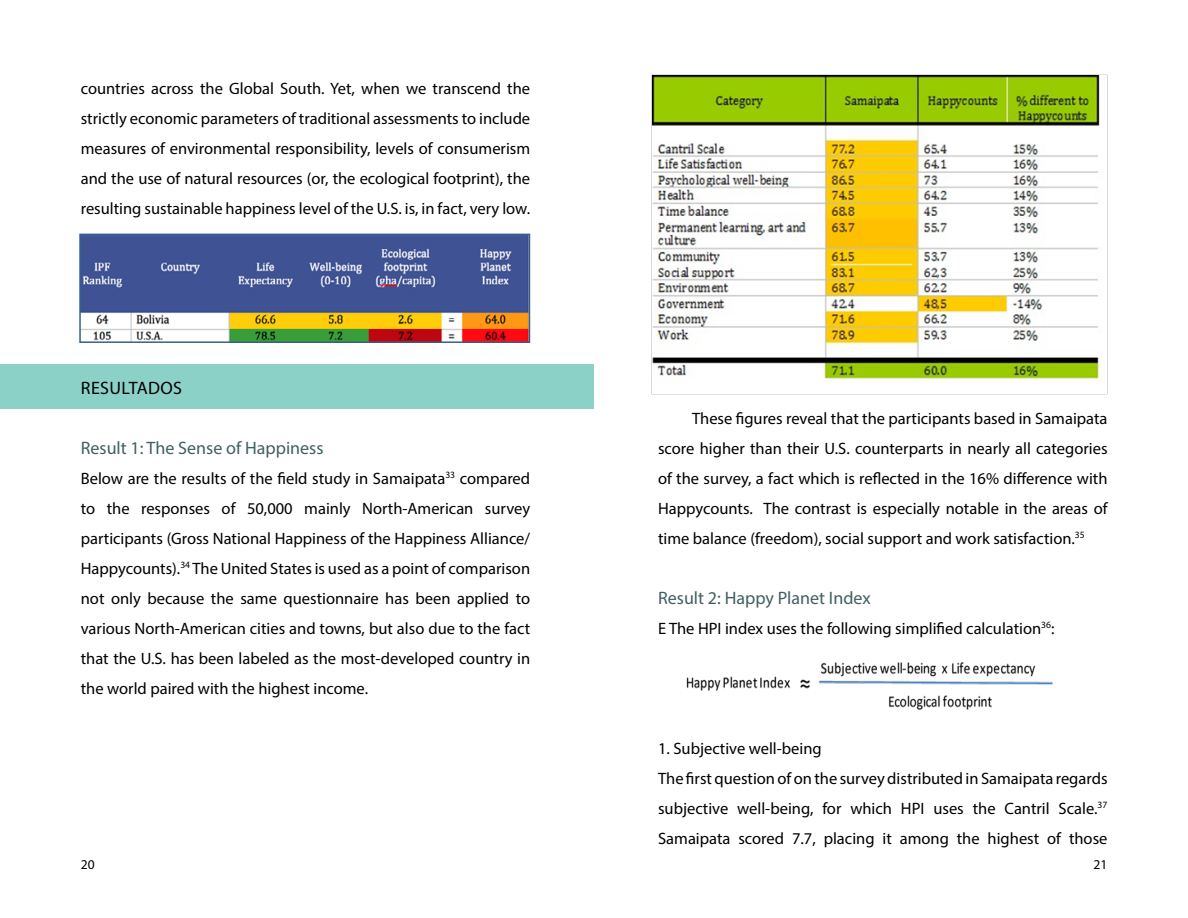
<style>
.page{position:relative;width:1188px;height:918px;background:#fff}
.page>*{position:absolute;margin:0;border:0;box-sizing:border-box;transform-origin:0 0}
.t1{font:18px "Myriad Pro";color:#415f62}
.t2{font:18px "Myriad Pro";letter-spacing:.02em;color:#000}
.t3{font:16.5px/30px "Myriad Pro";color:#000;text-align:justify}
.t4{font:13.5px "Myriad Pro";color:#000}
</style>
<div class="page">
<div style="left:0;top:364px;width:594px;height:45px;background:#8cd1c8"></div>
<img style="left:686px;top:662px;width:367px;height:48px">
<img style="left:82px;top:237px;width:445px;height:103px">
<div style="left:79px;top:234px;width:451px;height:109px;border:2px solid #365f8d"></div>
<img style="left:652px;top:74px;width:456px;height:320px">
<p class="t3" style="left:81px;top:73px;width:451px">countries across the Global South. Yet, when we transcend the strictly economic parameters of traditional assessments to include measures of environmental responsibility, levels of consumerism and the use of natural resources (or, the ecological footprint), the resulting sustainable happiness level of the U.S. is, in fact, very low.</p>
<p class="t2" style="left:81px;top:377px;width:103px">RESULTADOS</p>
<p class="t1" style="left:81px;top:437px;width:244px">Result 1: The Sense of Happiness</p>
<p class="t3" style="left:81px;top:463px;width:451px">Below are the results of the field study in Samaipata<sup>33</sup> compared to the responses of 50,000 mainly North-American survey participants (Gross National Happiness of the Happiness Alliance/ Happycounts).<sup>34</sup> The United States is used as a point of comparison not only because the same questionnaire has been applied to various North-American cities and towns, but also due to the fact that the U.S. has been labeled as the most-developed country in the world paired with the highest income.</p>
<p class="t3" style="left:658px;top:403px;width:451px;text-indent:34px">These figures reveal that the participants based in Samaipata score higher than their U.S. counterparts in nearly all categories of the survey, a fact which is reflected in the 16% difference with Happycounts. The contrast is especially notable in the areas of time balance (freedom), social support and work satisfaction.<sup>35</sup></p>
<p class="t1" style="left:658px;top:587px;width:214px">Result 2: Happy Planet Index</p>
<p class="t3" style="left:658px;top:613px;width:398px">E The HPI index uses the following simplified calculation<sup>36</sup>:</p>
<p class="t3" style="left:658px;top:733px;width:451px;text-align:left">1. Subjective well-being<br>The first question of on the survey distributed in Samaipata regards subjective well-being, for which HPI uses the Cantril Scale.<sup>37<br></sup>Samaipata scored 7.7, placing it among the highest of those</p>
<p class="t4" style="left:81px;top:857px;width:15px">20</p>
<p class="t4" style="left:1094px;top:857px;width:15px">21</p>
</div>
